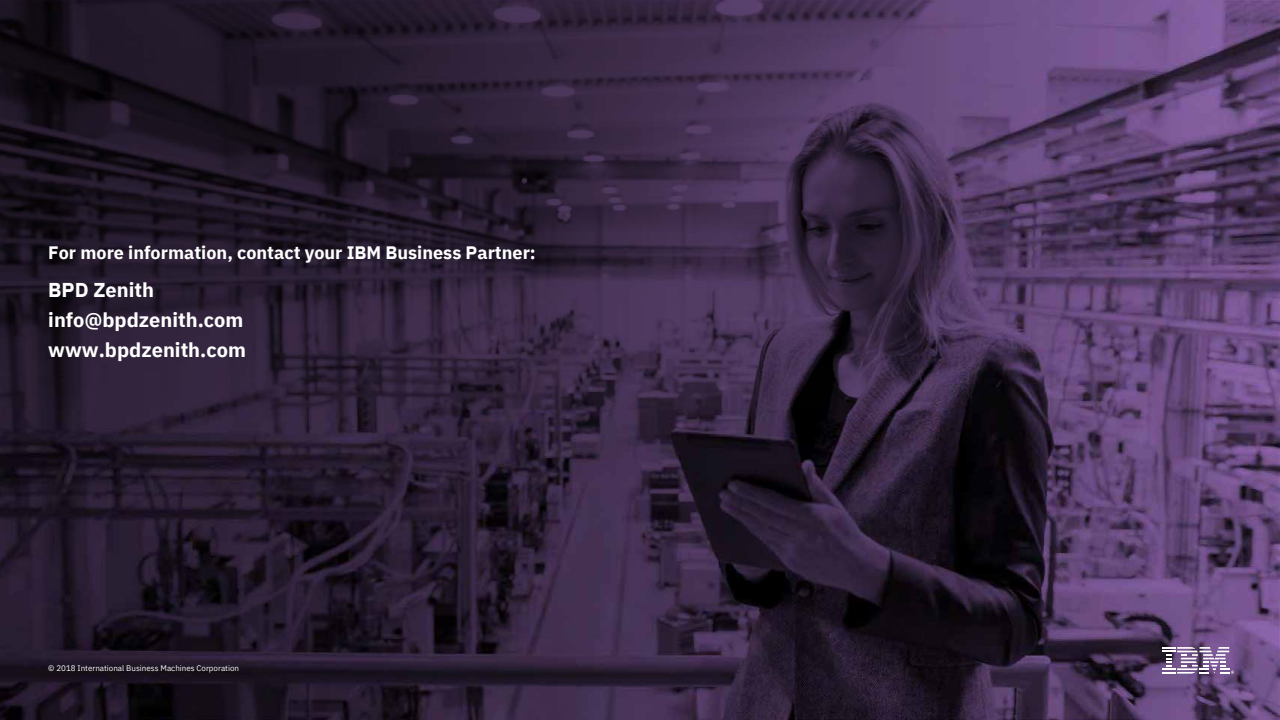
<style>
.page{position:relative;width:1280px;height:720px;background:#fff}
.page>*{position:absolute;margin:0;border:0;box-sizing:border-box;transform-origin:0 0}
.t1{font:700 20px/30px "IBM Plex Sans";color:#fff}
.t2{font:700 18px "IBM Plex Sans";color:#fff}
.t3{font:8px "IBM Plex Sans";color:#fff}
</style>
<div class="page">
<img style="left:0;top:0;width:1280px;height:720px">
<svg style="left:1162px;top:647px;width:72px;height:27px"></svg>
<p class="t2" style="left:48px;top:238px;width:489px">For more information, contact your IBM Business Partner:</p>
<p class="t1" style="left:48px;top:273px;width:199px">BPD Zenith info@bpdzenith.com www.bpdzenith.com</p>
<p class="t3" style="left:48px;top:662px;width:192px">© 2018 International Business Machines Corporation</p>
</div>
